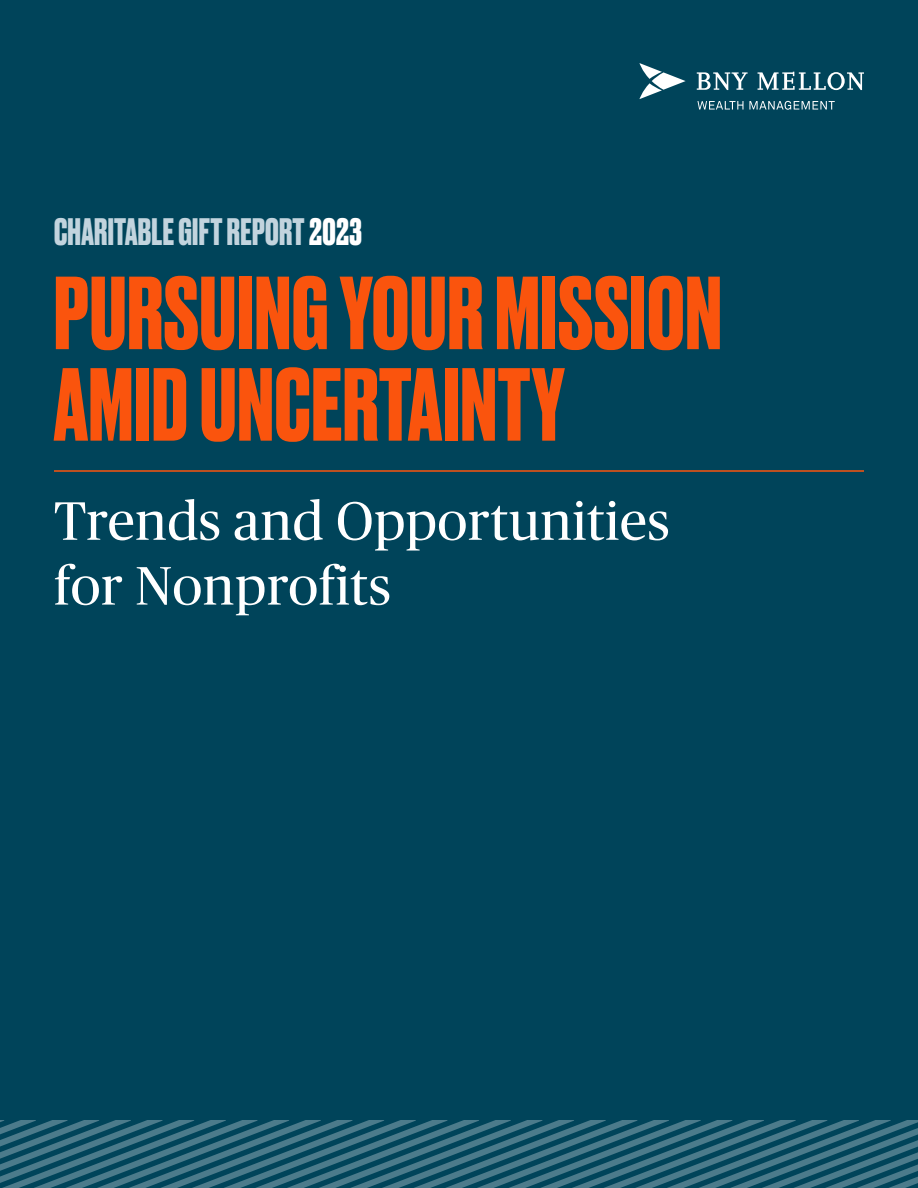
<style>
.page{position:relative;width:918px;height:1188px;background:#00445a}
.page>*{position:absolute;margin:0;border:0;box-sizing:border-box;transform-origin:0 0}
.Byline{font:700 97.5px/91.5px "Druk Trial";letter-spacing:.01em;color:#fa540d}
.Byline-2{font:54px/64.8px "Publico Pro";letter-spacing:.01em;color:#fff}
.Byline-3{font:700 36px "Druk Trial";letter-spacing:.01em;color:#c2d4de}
.s1{color:#fff}
</style>
<div class="page">
<svg style="left:697px;top:101px;width:138px;height:9px"></svg>
<svg style="left:697px;top:72px;width:167px;height:18px"></svg>
<svg style="left:639px;top:63px;width:47px;height:36px"></svg>
<hr style="left:54px;top:470px;width:810px;height:2px;background:#fa540d">
<svg style="left:0;top:1120px;width:918px;height:68px"></svg>
<p class="Byline-3" style="left:54px;top:218px;width:310px">CHARITABLE GIFT REPORT<span class="s1">2023</span></p>
<p class="Byline" style="left:54px;top:276px;width:669px">PURSUING YOUR MISSION<br>AMID UNCERTAINTY</p>
<p class="Byline-2" style="left:54px;top:486px;width:617px">Trends and Opportunities for Nonprofits</p>
</div>
